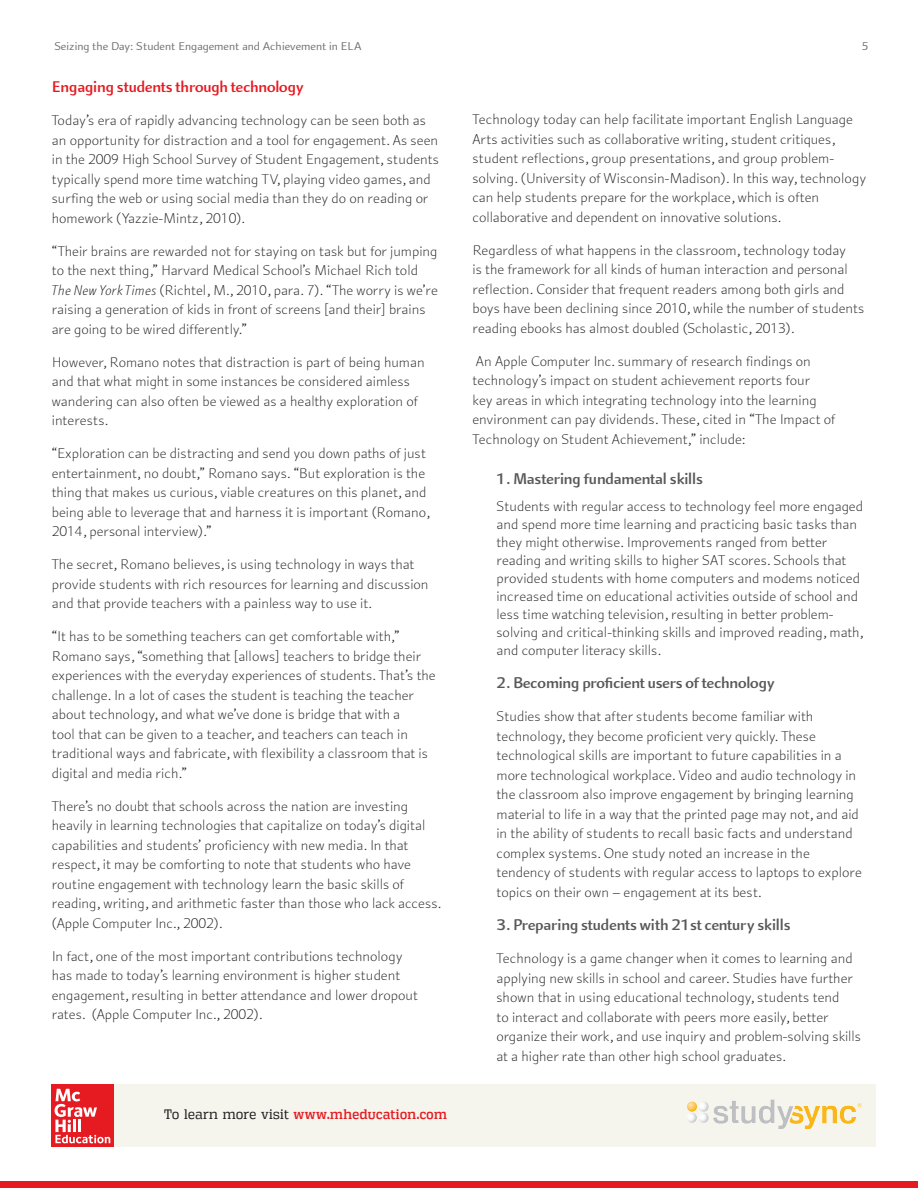
<style>
.page{position:relative;width:918px;height:1188px;background:#fff}
.page>*{position:absolute;margin:0;border:0;box-sizing:border-box;transform-origin:0 0}
.t1{font:700 16.5px "Arum Sans";color:#57585a}
.t2{font:700 16.5px "Arum Sans";color:#e51b21}
.t3{font:300 15px/19.5px "Arum Sans";color:#231f20}
.t4{font:13.5px "Vectipede Rg";letter-spacing:.03em;color:#e51b21}
.t5{font:12px "Arum Sans";color:#6c6d70}
.s1{font-style:italic}
.s2{font-family:"Vectipede Bk";color:#231f20}
</style>
<div class="page">
<div style="left:91px;top:1085px;width:785px;height:62px;background:#f5f4ed"></div>
<svg style="left:52px;top:1085px;width:62px;height:62px"></svg>
<div style="left:0;top:1182px;width:918px;height:6px;background:#e51b21"></div>
<img style="left:687px;top:1099px;width:175px;height:30px">
<p class="t5" style="left:54px;top:39px;width:309px">Seizing the Day: Student Engagement and Achievement in ELA</p>
<p class="t5" style="left:862px;top:39px;width:8px">5</p>
<p class="t2" style="left:52px;top:77px;width:253px">Engaging students through technology</p>
<p class="t3" style="left:52px;top:111px;width:389px">Today’s era of rapidly advancing technology can be seen both as an opportunity for distraction and a tool for engagement. As seen in the 2009 High School Survey of Student Engagement, students typically spend more time watching TV, playing video games, and surfing the web or using social media than they do on reading or homework (Yazzie-Mintz, 2010).</p>
<p class="t3" style="left:52px;top:242px;width:388px">“Their brains are rewarded not for staying on task but for jumping to the next thing,” Harvard Medical School’s Michael Rich told <span class="s1">The New York Times</span> (Richtel, M., 2010, para. 7). “The worry is we’re raising a generation of kids in front of screens [and their] brains are going to be wired differently.”</p>
<p class="t3" style="left:52px;top:353px;width:374px">However, Romano notes that distraction is part of being human and that what might in some instances be considered aimless wandering can also often be viewed as a healthy exploration of interests.</p>
<p class="t3" style="left:52px;top:444px;width:380px">“Exploration can be distracting and send you down paths of just entertainment, no doubt,” Romano says. “But exploration is the thing that makes us curious, viable creatures on this planet, and being able to leverage that and harness it is important (Romano, 2014, personal interview).”</p>
<p class="t3" style="left:52px;top:555px;width:378px">The secret, Romano believes, is using technology in ways that provide students with rich resources for learning and discussion and that provide teachers with a painless way to use it.</p>
<p class="t3" style="left:52px;top:627px;width:385px">“It has to be something teachers can get comfortable with,” Romano says, “something that [allows] teachers to bridge their experiences with the everyday experiences of students. That’s the challenge. In a lot of cases the student is teaching the teacher about technology, and what we’ve done is bridge that with a<br>tool that can be given to a teacher, and teachers can teach in traditional ways and fabricate, with flexibility a classroom that is digital and media rich.”</p>
<p class="t3" style="left:52px;top:797px;width:391px">There’s no doubt that schools across the nation are investing heavily in learning technologies that capitalize on today’s digital capabilities and students’ proficiency with new media. In that respect, it may be comforting to note that students who have routine engagement with technology learn the basic skills of reading, writing, and arithmetic faster than those who lack access. (Apple Computer Inc., 2002).</p>
<p class="t3" style="left:52px;top:947px;width:368px">In fact, one of the most important contributions technology has made to today’s learning environment is higher student engagement, resulting in better attendance and lower dropout rates. (Apple Computer Inc., 2002).</p>
<p class="t3" style="left:472px;top:110px;width:395px">Technology today can help facilitate important English Language Arts activities such as collaborative writing, student critiques, student reflections, group presentations, and group problem&shy;solving. (University of Wisconsin-Madison). In this way, technology can help students prepare for the workplace, which is often collaborative and dependent on innovative solutions.</p>
<p class="t3" style="left:472px;top:240px;width:393px">Regardless of what happens in the classroom, technology today<br>is the framework for all kinds of human interaction and personal reflection. Consider that frequent readers among both girls and boys have been declining since 2010, while the number of students reading ebooks has almost doubled (Scholastic, 2013).</p>
<p class="t3" style="left:472px;top:351px;width:364px">An Apple Computer Inc. summary of research findings on technology’s impact on student achievement reports four<br>key areas in which integrating technology into the learning environment can pay dividends. These, cited in “The Impact of Technology on Student Achievement,” include:</p>
<p class="t1" style="left:497px;top:469px;width:208px">1. Mastering fundamental skills</p>
<p class="t3" style="left:497px;top:498px;width:368px;line-height:18px">Students with regular access to technology feel more engaged and spend more time learning and practicing basic tasks than they might otherwise. Improvements ranged from better reading and writing skills to higher SAT scores. Schools that provided students with home computers and modems noticed increased time on educational activities outside of school and less time watching television, resulting in better problem&shy;solving and critical-thinking skills and improved reading, math, and computer literacy skills.</p>
<p class="t1" style="left:497px;top:673px;width:280px">2. Becoming proficient users of technology</p>
<p class="t3" style="left:497px;top:707px;width:367px">Studies show that after students become familiar with technology, they become proficient very quickly. These technological skills are important to future capabilities in a more technological workplace. Video and audio technology in the classroom also improve engagement by bringing learning material to life in a way that the printed page may not, and aid in the ability of students to recall basic facts and understand complex systems. One study noted an increase in the tendency of students with regular access to laptops to explore topics on their own – engagement at its best.</p>
<p class="t1" style="left:497px;top:915px;width:295px">3. Preparing students with 21st century skills</p>
<p class="t3" style="left:497px;top:949px;width:366px">Technology is a game changer when it comes to learning and applying new skills in school and career. Studies have further shown that in using educational technology, students tend<br>to interact and collaborate with peers more easily, better organize their work, and use inquiry and problem-solving skills at a higher rate than other high school graduates.</p>
<p class="t4" style="left:164px;top:1106px;width:284px"><span class="s2">To learn more visit</span> www.mheducation.com</p>
</div>
